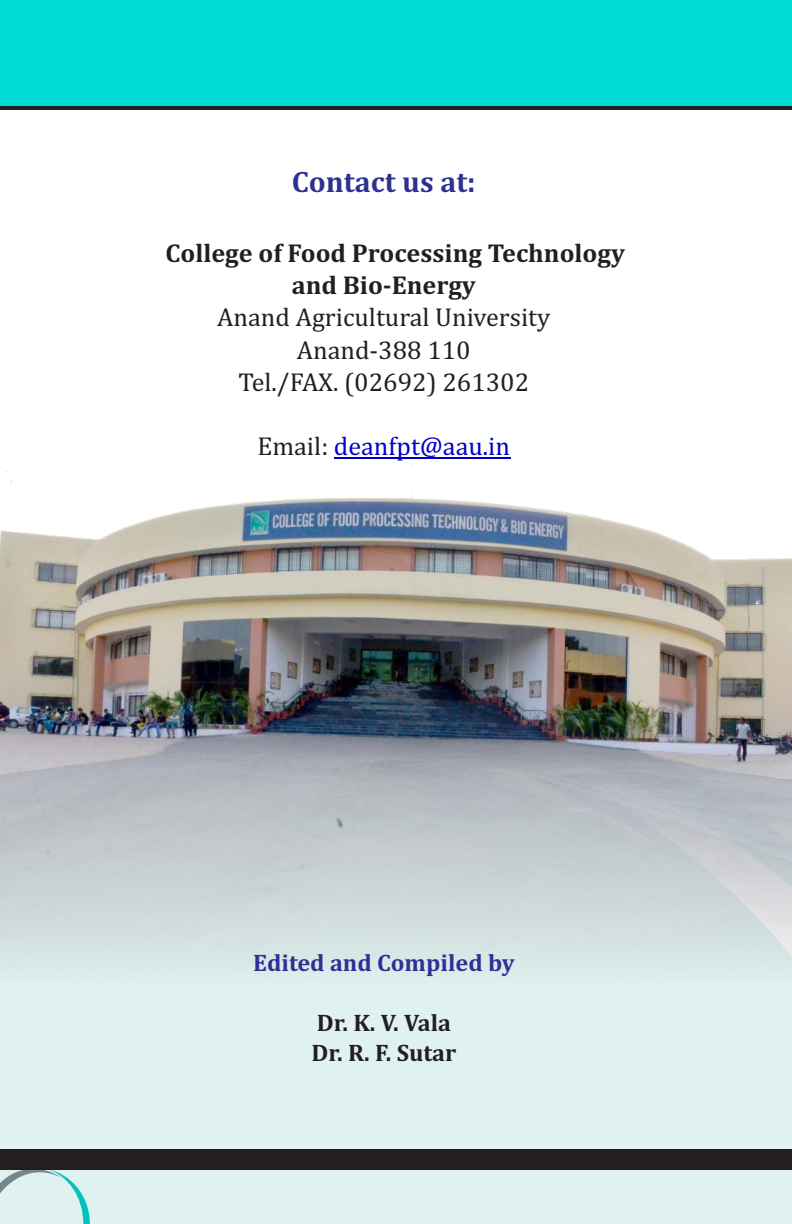
<style>
.page{position:relative;width:792px;height:1224px;background:#fff}
.page>*{position:absolute;margin:0;border:0;box-sizing:border-box;transform-origin:0 0}
.t1{font:700 29.8px "Cambria";color:#2e3092}
.t2{font:26.2px/32.2px "Cambria";color:#231f20;text-align:center}
.t3{font:700 26.2px/32.2px "Cambria";color:#231f20}
.t4{font:26.2px "Cambria";color:#0000c4}
.t5{font:700 24.2px/29.8px "Cambria";color:#231f20}
.t6{font:700 24.2px "Cambria";color:#2e3092}
.s1{color:#231f20}
</style>
<div class="page">
<div style="left:0;top:988px;width:792px;height:236px;background:#e0f2f0"></div>
<div style="left:0;top:0;width:792px;height:110px;background:linear-gradient(to right,#231f20,#231f20)"></div>
<div style="left:0;top:0;width:792px;height:105px;background:#00ddd6"></div>
<svg style="left:0;top:1169px;width:90px;height:55px;background:#c9e5e4"></svg>
<div style="left:0;top:1149px;width:792px;height:20px;background:#231f20"></div>
<img style="left:0;top:463px;width:792px;height:525px">
<hr style="left:334px;top:458px;width:176px;height:1px;background:#0000c4">
<p class="t1" style="left:292px;top:169px;width:185px">Contact us at:</p>
<p class="t3" style="left:292px;top:238px;width:335px;text-indent:-126px">College of Food Processing Technology and Bio-Energy</p>
<p class="t2" style="left:217px;top:303px;width:334px">Anand Agricultural University<br>Anand-388 110<br>Tel./FAX. (02692) 261302</p>
<p class="t4" style="left:257px;top:435px;width:254px"><span class="s1">Email:</span> deanfpt@aau.in</p>
<p class="t6" style="left:253px;top:952px;width:263px">Edited and Compiled by</p>
<p class="t5" style="left:312px;top:1009px;width:146px">Dr. K. V. Vala<br>Dr. R. F. Sutar</p>
</div>
